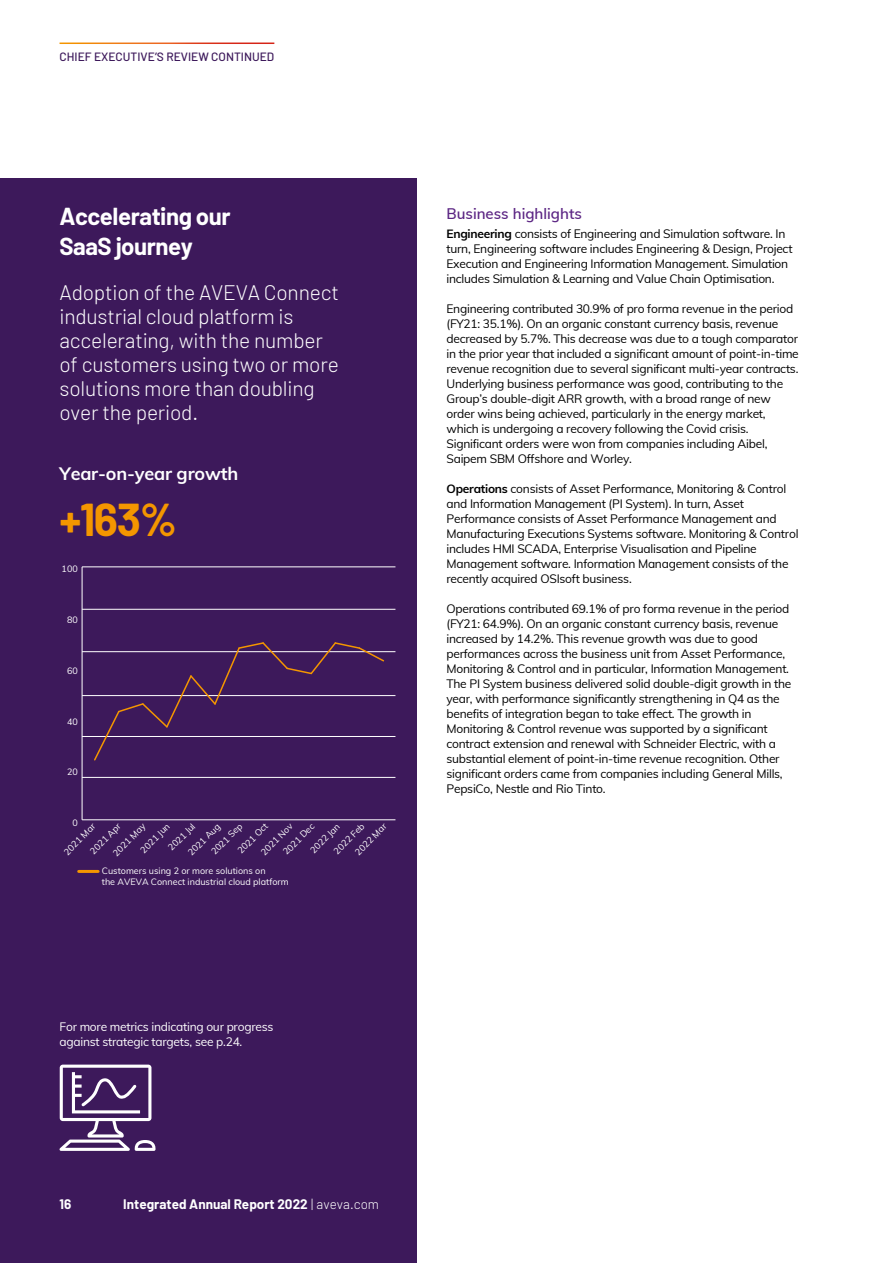
<style>
.page{position:relative;width:893px;height:1263px;background:#fff}
.page>*{position:absolute;margin:0;border:0;box-sizing:border-box;transform-origin:0 0}
.t1{font:700 45px "Barlow";color:#f49600}
.t2{font:700 24px/30px "Barlow";letter-spacing:-.02em;color:#fff}
.t3{font:300 21px/24px "Barlow";letter-spacing:-.01em;color:#fff}
.t4{font:700 18px "Muli";letter-spacing:-.01em;color:#fff}
.t5{font:600 15px "Muli";color:#5c2684}
.t6{font:700 13.5px "Barlow";color:#fff}
.t7{font:12px/15px "Muli";letter-spacing:-.02em;color:#000}
.t8{font:12px/15px "Muli";letter-spacing:-.02em;color:#fff}
.t9{font:500 12px "Barlow";color:#3d195b}
.t10{font:9px/10.5px "Muli";color:#fff}
.s1{font-weight:700}
.s2{font-weight:300}
</style>
<div class="page">
<div style="left:0;top:179px;width:417px;height:1084px;background:#3d195b"></div>
<svg style="left:59px;top:1064px;width:97px;height:87px"></svg>
<hr style="left:82px;top:777px;width:313px;height:1px;background:#fff">
<hr style="left:82px;top:736px;width:313px;height:1px;background:#fff">
<hr style="left:82px;top:695px;width:313px;height:1px;background:#fff">
<hr style="left:82px;top:651px;width:313px;height:1px;background:#fff">
<hr style="left:82px;top:609px;width:313px;height:1px;background:#fff">
<hr style="left:82px;top:567px;width:313px;height:1px;background:#fff">
<hr style="left:82px;top:819px;width:313px;height:1px;background:#fff">
<hr style="left:82px;top:567px;width:1px;height:253px;background:#fff">
<svg style="left:93px;top:642px;width:292px;height:119px"></svg>
<hr style="left:79px;top:870px;width:19px;height:3px;background:#f49600">
<p class="t9" style="left:60px;top:49px;width:216px">CHIEF EXECUTIVE’S REVIEW CONTINUED</p>
<h2 class="t2" style="left:60px;top:201px;width:173px">Accelerating our<br>SaaS journey</h2>
<h3 class="t3" style="left:60px;top:280px;width:281px">Adoption of the AVEVA Connect industrial cloud platform is accelerating, with the number of customers using two or more solutions more than doubling over the period.</h3>
<h3 class="t4" style="left:60px;top:460px;width:180px">Year-on-year growth</h3>
<h1 class="t1" style="left:60px;top:492px;width:119px">+163%</h1>
<p class="t10" style="left:62px;top:563px;width:18px">100</p>
<p class="t10" style="left:67px;top:614px;width:12px">80</p>
<p class="t10" style="left:67px;top:665px;width:12px">60</p>
<p class="t10" style="left:67px;top:716px;width:12px">40</p>
<p class="t10" style="left:67px;top:766px;width:12px">20</p>
<p class="t10" style="left:72px;top:817px;width:7px">0</p>
<p class="t10" style="left:331px;top:848px;width:41px;rotate:-45deg">2022 Feb</p>
<p class="t10" style="left:166px;top:845px;width:36px;rotate:-45deg">2021 Jul</p>
<p class="t10" style="left:235px;top:848px;width:40px;rotate:-45deg">2021 Oct</p>
<p class="t10" style="left:353px;top:849px;width:42px;rotate:-45deg">2022 Mar</p>
<p class="t10" style="left:61px;top:849px;width:42px;rotate:-45deg">2021 Mar</p>
<p class="t10" style="left:88px;top:848px;width:41px;rotate:-45deg">2021 Apr</p>
<p class="t10" style="left:111px;top:850px;width:43px;rotate:-45deg">2021 May</p>
<p class="t10" style="left:258px;top:849px;width:42px;rotate:-45deg">2021 Nov</p>
<p class="t10" style="left:281px;top:849px;width:42px;rotate:-45deg">2021 Dec</p>
<p class="t10" style="left:209px;top:849px;width:41px;rotate:-45deg">2021 Sep</p>
<p class="t10" style="left:308px;top:847px;width:39px;rotate:-45deg">2022 Jan</p>
<p class="t10" style="left:138px;top:847px;width:39px;rotate:-45deg">2021 Jun</p>
<p class="t10" style="left:185px;top:850px;width:43px;rotate:-45deg">2021 Aug</p>
<p class="t10" style="left:102px;top:865px;width:188px">Customers using 2 or more solutions on<br>the AVEVA Connect industrial cloud platform</p>
<p class="t8" style="left:60px;top:1018px;width:215px">For more metrics indicating our progress against strategic targets, see p.24.</p>
<p class="t5" style="left:446px;top:203px;width:137px">Business highlights</p>
<p class="t7" style="left:446px;top:225px;width:348px"><span class="s1">Engineering</span> consists of Engineering and Simulation software. In turn, Engineering software includes Engineering &amp; Design, Project Execution and Engineering Information Management. Simulation includes Simulation &amp; Learning and Value Chain Optimisation.</p>
<p class="t7" style="left:446px;top:300px;width:354px">Engineering contributed 30.9% of pro forma revenue in the period (FY21: 35.1%). On an organic constant currency basis, revenue decreased by 5.7%. This decrease was due to a tough comparator in the prior year that included a significant amount of point-in-time revenue recognition due to several significant multi-year contracts.<br>Underlying business performance was good, contributing to the Group’s double-digit ARR growth, with a broad range of new order wins being achieved, particularly in the energy market, which is undergoing a recovery following the Covid crisis.<br>Significant orders were won from companies including Aibel, Saipem SBM Offshore and Worley.</p>
<p class="t7" style="left:446px;top:480px;width:353px"><span class="s1">Operations</span> consists of Asset Performance, Monitoring &amp; Control and Information Management (PI System). In turn, Asset Performance consists of Asset Performance Management and Manufacturing Executions Systems software. Monitoring &amp; Control includes HMI SCADA, Enterprise Visualisation and Pipeline Management software. Information Management consists of the recently acquired OSIsoft business.</p>
<p class="t7" style="left:446px;top:600px;width:346px">Operations contributed 69.1% of pro forma revenue in the period (FY21: 64.9%). On an organic constant currency basis, revenue increased by 14.2%. This revenue growth was due to good performances across the business unit from Asset Performance, Monitoring &amp; Control and in particular, Information Management.<br>The PI System business delivered solid double-digit growth in the year, with performance significantly strengthening in Q4 as the benefits of integration began to take effect. The growth in Monitoring &amp; Control revenue was supported by a significant contract extension and renewal with Schneider Electric, with a substantial element of point-in-time revenue recognition. Other significant orders came from companies including General Mills, PepsiCo, Nestle and Rio Tinto.</p>
<p class="t6" style="left:60px;top:1195px;width:13px">16</p>
<p class="t6" style="left:123px;top:1195px;width:257px">Integrated Annual Report 2022 <span class="s2">| aveva.com</span></p>
</div>
